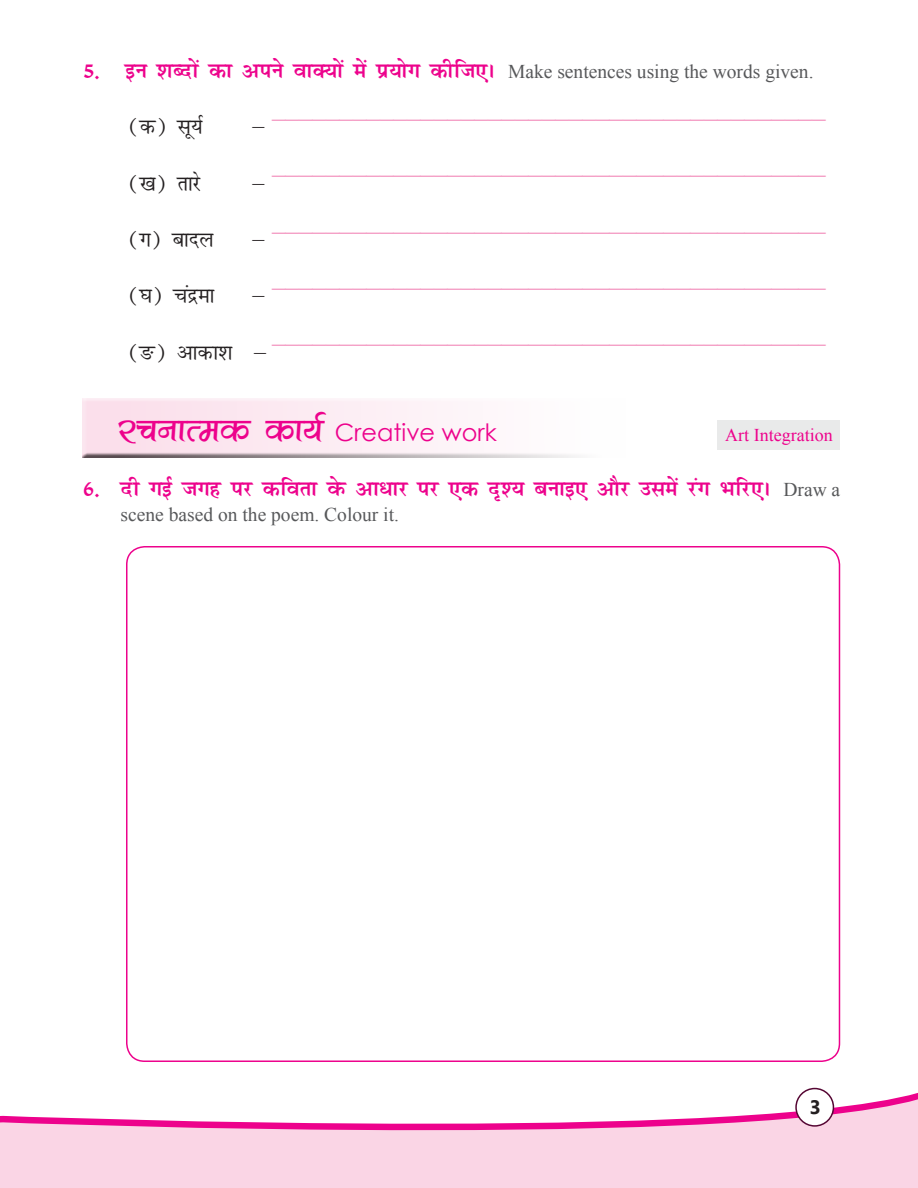
<style>
.page{position:relative;width:918px;height:1188px;background:#fff}
.page>*{position:absolute;margin:0;border:0;box-sizing:border-box;transform-origin:0 0}
.t1{font:27px "Times New Roman";color:#f499c2}
.t2{font:700 25.5px "Walkman Chanakya 905";color:#ed028c}
.t3{font:25.5px "Walkman Chanakya 905 Normal";color:#231f20}
.t4{font:24px "Century Gothic";color:#ed028c}
.t5{font:19.5px "Times New Roman";color:#57585a}
.t6{font:700 19.5px "Segoe UI";color:#231f20}
.t7{font:18px "Times New Roman";color:#ed028c}
.s1{font-family:"Times New Roman";font-weight:400;font-size:19.5px;color:#57585a}
.s2{font-family:"Kruti Dev 500";font-weight:700;font-size:39px}
</style>
<div class="page">
<svg style="left:3px;top:1088px;width:915px;height:100px;fill:#fad5e5"></svg>
<svg style="left:0;top:1115px;width:3px;height:73px"></svg>
<div style="left:796px;top:1089px;width:37px;height:37px;background:#fff;border-radius:50%"></div>
<div style="left:795px;top:1088px;width:39px;height:39px;border:2px solid #550633;border-radius:50%"></div>
<div style="left:717px;top:420px;width:123px;height:30px;background:#e9eaea"></div>
<div style="left:81px;top:397px;width:546px;height:61px;background:#231f20;opacity:.75"></div>
<p class="t2" style="left:83px;top:55px;width:732px">5- bu 'kCnksa dk vius okD;ksa esa iz;ksx dhft,A <span class="s1">Make sentences using the words given.</span></p>
<p class="t3" style="left:128px;top:111px;width:76px">(d) lw;Z</p>
<p class="t1" style="left:272px;top:88px;width:555px">_________________________________________</p>
<p class="t3" style="left:251px;top:111px;width:17px">µ</p>
<p class="t3" style="left:128px;top:168px;width:73px">([k) rkjs</p>
<p class="t1" style="left:272px;top:144px;width:555px">_________________________________________</p>
<p class="t3" style="left:251px;top:168px;width:17px">µ</p>
<p class="t3" style="left:128px;top:224px;width:86px">(x) ckny</p>
<p class="t3" style="left:251px;top:224px;width:17px">µ</p>
<p class="t1" style="left:272px;top:200px;width:555px">_________________________________________</p>
<p class="t3" style="left:128px;top:280px;width:88px">(?k) panzek</p>
<p class="t3" style="left:251px;top:280px;width:17px">µ</p>
<p class="t1" style="left:272px;top:257px;width:555px">_________________________________________</p>
<p class="t3" style="left:128px;top:337px;width:141px">(Ä) vkdk'k µ</p>
<p class="t1" style="left:272px;top:313px;width:555px">_________________________________________</p>
<p class="t4" style="left:118px;top:416px;width:381px"><span class="s2">jpukRed dk;Z</span> Creative work</p>
<p class="t7" style="left:725px;top:423px;width:109px">Art Integration</p>
<p class="t2" style="left:83px;top:474px;width:759px">6- nh xbZ txg ij dfork osQ vk/kj ij ,d n`'; cukb, vkSj mlesa jax Hkfj,A <span class="s1">Draw a</span></p>
<p class="t5" style="left:121px;top:501px;width:280px">scene based on the poem. Colour it.</p>
<p class="t6" style="left:809px;top:1093px;width:13px">3</p>
</div>
